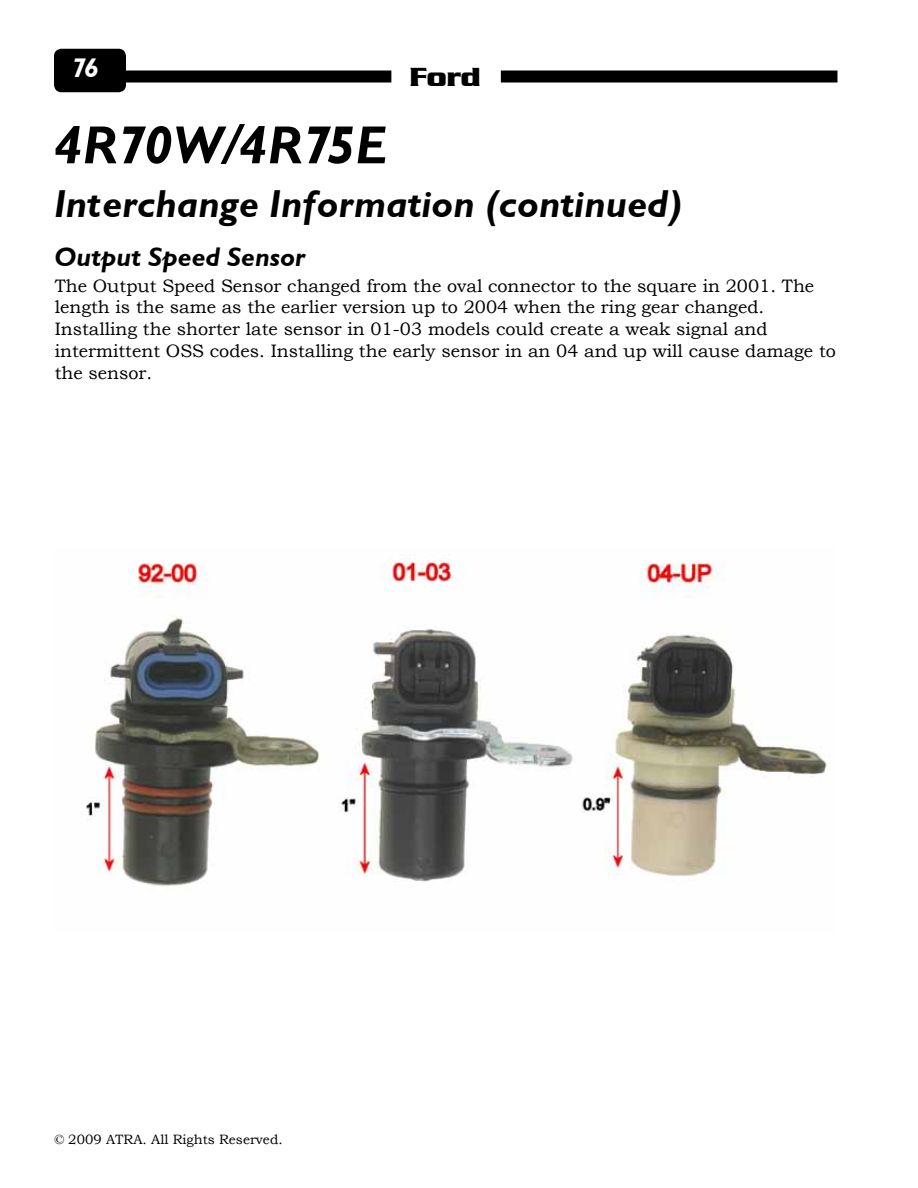
<style>
.page{position:relative;width:918px;height:1188px;background:#fff}
.page>*{position:absolute;margin:0;border:0;box-sizing:border-box;transform-origin:0 0}
.t1{font:54px "Garrison Sans BOLDITALIC";color:#000}
.t2{font:39px "Garrison Sans BOLDITALIC";color:#000}
.t3{font:27px "Garrison Sans BOLDITALIC";color:#000}
.t4{font:700 27px "Serpentine";color:#000}
.t5{font:27px "Garrison Sans BOLDITALIC";color:#fff}
.t6{font:18px/21.8px "Bookman Old Style";color:#000}
.t7{font:13.5px "Bookman Old Style";color:#000}
</style>
<div class="page">
<div style="left:55px;top:50px;width:70px;height:42px;background:#000;border-radius:7px"></div>
<div style="left:54px;top:49px;width:72px;height:43px;border:2px solid #000;border-radius:7px"></div>
<div style="left:501px;top:70px;width:336px;height:12px;background:#000"></div>
<div style="left:111px;top:70px;width:280px;height:12px;background:#000"></div>
<img style="left:86px;top:561px;width:744px;height:326px">
<h3 class="t5" style="left:72px;top:53px;width:28px">76</h3>
<h3 class="t4" style="left:409px;top:63px;width:73px">Ford</h3>
<h1 class="t1" style="left:54px;top:114px;width:334px">4R70W/4R75E</h1>
<h2 class="t2" style="left:54px;top:181px;width:629px">Interchange Information (continued)</h2>
<h3 class="t3" style="left:54px;top:241px;width:253px">Output Speed Sensor</h3>
<p class="t6" style="left:55px;top:275px;width:783px">The Output Speed Sensor changed from the oval connector to the square in 2001. The length is the same as the earlier version up to 2004 when the ring gear changed.<br>Installing the shorter late sensor in 01-03 models could create a weak signal and intermittent OSS codes. Installing the early sensor in an 04 and up will cause damage to the sensor.</p>
<p class="t7" style="left:54px;top:1130px;width:230px">© 2009 ATRA. All Rights Reserved.</p>
</div>
